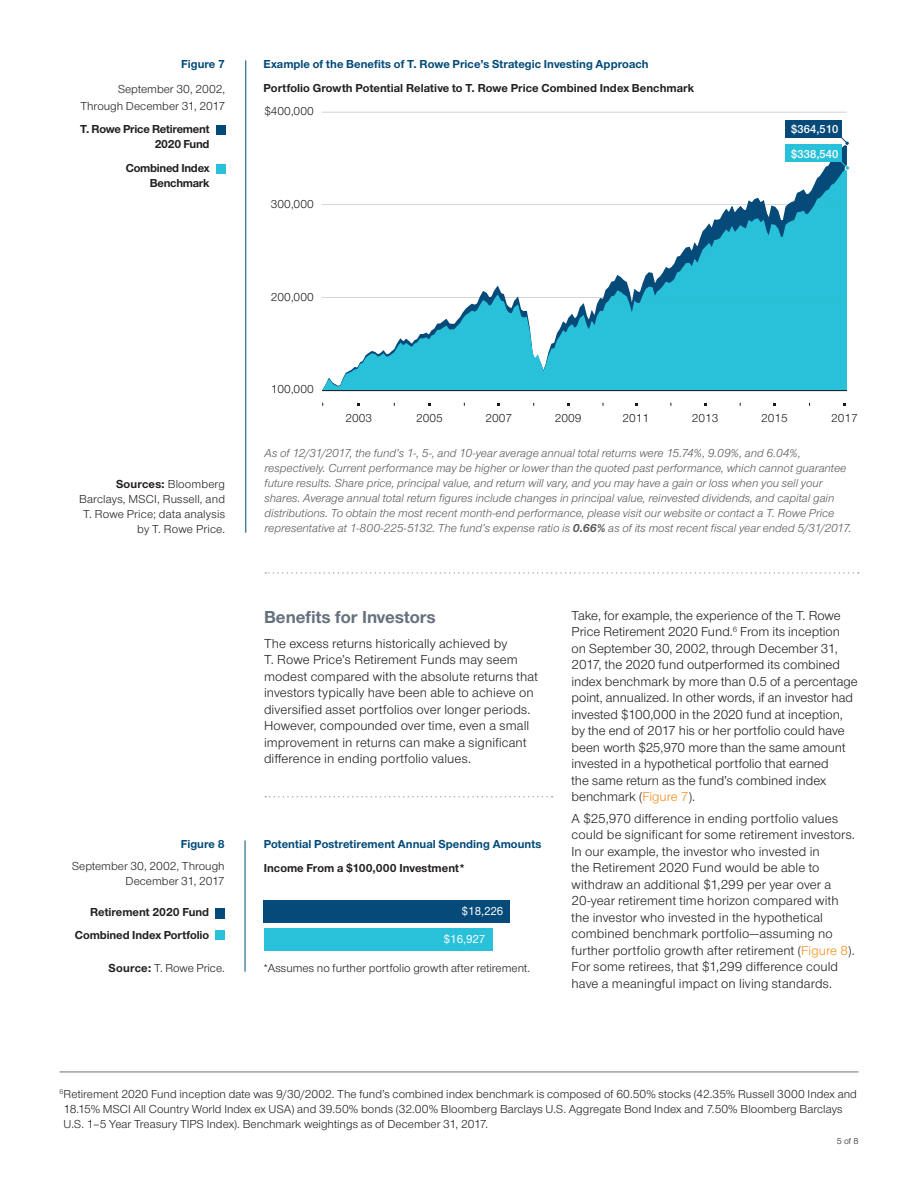
<style>
.page{position:relative;width:918px;height:1188px;background:#fff}
.page>*{position:absolute;margin:0;border:0;box-sizing:border-box;transform-origin:0 0}
.t1{font:700 18px "Nimbus Sans Novus";color:#65717f}
.t2{font:13.5px/16.5px "Nimbus Sans Novus";letter-spacing:.005em;color:#231f20}
.t3{font:italic 12px/15px "Nimbus Sans Novus";color:#57585a}
.t4{font:12px/15px "Nimbus Sans Novus";letter-spacing:.005em;color:#231f20;text-align:right}
.t5{font:700 12px/15px "Nimbus Sans Novus";letter-spacing:-.005em;color:#231f20;text-align:right}
.t6{font:700 12px "Nimbus Sans Novus";letter-spacing:.005em;color:#004a79}
.t7{font:700 12px/15px "Nimbus Sans Novus";letter-spacing:-.025em;color:#231f20;text-align:right}
.t8{font:600 12px/24.8px "Nimbus Sans Novus";letter-spacing:.01em;color:#fff}
.t9{font:500 12px "Nimbus Sans Novus";color:#fff}
.t10{font:11.85px "Nimbus Sans Novus";color:#1b1b19}
.t11{font:9px "Nimbus Sans Novus";color:#231f20}
.s1{font-weight:700}
.s2{color:#f68f1e}
</style>
<div class="page">
<svg style="left:322px;top:165px;width:525px;height:225px"></svg>
<hr style="left:322px;top:390px;width:525px;height:1px;background:#1b1b19">
<hr style="left:322px;top:297px;width:525px;height:1px;background:#cfd1d4">
<hr style="left:322px;top:204px;width:525px;height:1px;background:#cfd1d4">
<hr style="left:322px;top:112px;width:525px;height:1px;background:#cfd1d4">
<div style="left:785px;top:120px;width:56px;height:18px;background:#054a78"></div>
<svg style="left:839px;top:135px;width:11px;height:11px"></svg>
<div style="left:785px;top:145px;width:56px;height:17px;background:#29c0da"></div>
<svg style="left:839px;top:159px;width:10px;height:12px"></svg>
<svg style="left:265px;top:572px;width:594px;height:2px"></svg>
<div style="left:216px;top:125px;width:9px;height:10px;background:#004a79"></div>
<div style="left:216px;top:164px;width:9px;height:9px;background:#29c0da"></div>
<hr style="left:245px;top:60px;width:1px;height:473px;background:#004a79">
<hr style="left:60px;top:1072px;width:798px;height:1px;background:#65717f">
<svg style="left:265px;top:796px;width:288px;height:1px"></svg>
<hr style="left:245px;top:840px;width:1px;height:132px;background:#004a79">
<div style="left:216px;top:908px;width:9px;height:10px;background:#004a79"></div>
<div style="left:216px;top:931px;width:9px;height:9px;background:#29c0da"></div>
<div style="left:264px;top:900px;width:246px;height:22px;background:#054a78"></div>
<div style="left:264px;top:928px;width:228px;height:23px;background:#29c0da"></div>
<p class="t6" style="left:181px;top:56px;width:45px">Figure 7</p>
<p class="t4" style="left:80px;top:81px;width:146px;line-height:16.5px">September 30, 2002,<br>Through December 31, 2017</p>
<p class="t7" style="left:80px;top:121px;width:131px">T. Rowe Price Retirement<br>2020 Fund</p>
<p class="t5" style="left:126px;top:160px;width:85px">Combined Index<br>Benchmark</p>
<p class="t4" style="left:79px;top:476px;width:148px"><span class="s1">Sources:</span> Bloomberg<br>Barclays, MSCI, Russell, and<br>T. Rowe Price; data analysis by T. Rowe Price.</p>
<p class="t6" style="left:264px;top:56px;width:387px">Example of the Benefits of T. Rowe Price’s Strategic Investing Approach</p>
<p class="t5" style="left:264px;top:80px;width:432px">Portfolio Growth Potential Relative to T. Rowe Price Combined Index Benchmark</p>
<p class="t10" style="left:264px;top:104px;width:51px">$400,000</p>
<p class="t10" style="left:271px;top:196px;width:44px">300,000</p>
<p class="t10" style="left:271px;top:289px;width:44px">200,000</p>
<p class="t8" style="left:791px;top:116px;width:49px">$364,510 $338,540</p>
<p class="t10" style="left:271px;top:382px;width:44px">100,000</p>
<p class="t10" style="left:345px;top:411px;width:28px">2003</p>
<p class="t10" style="left:416px;top:411px;width:28px">2005</p>
<p class="t10" style="left:485px;top:411px;width:28px">2007</p>
<p class="t10" style="left:555px;top:411px;width:28px">2009</p>
<p class="t10" style="left:623px;top:411px;width:28px">2011</p>
<p class="t10" style="left:692px;top:411px;width:28px">2013</p>
<p class="t10" style="left:761px;top:411px;width:28px">2015</p>
<p class="t10" style="left:831px;top:411px;width:28px">2017</p>
<p class="t3" style="left:265px;top:445px;width:588px">As of 12/31/2017, the fundʼs 1-, 5-, and 10-year average annual total returns were 15.74%, 9.09%, and 6.04%, respectively. Current performance may be higher or lower than the quoted past performance, which cannot guarantee future results. Share price, principal value, and return will vary, and you may have a gain or loss when you sell your shares. Average annual total return figures include changes in principal value, reinvested dividends, and capital gain distributions. To obtain the most recent month-end performance, please visit our website or contact a T. Rowe Price representative at 1-800-225-5132. The fundʼs expense ratio is <span class="s1">0.66%</span> as of its most recent fiscal year ended 5/31/2017.</p>
<p class="t6" style="left:181px;top:836px;width:45px">Figure 8</p>
<p class="t4" style="left:72px;top:858px;width:154px">September 30, 2002, Through<br>December 31, 2017</p>
<h1 class="t1" style="left:264px;top:605px;width:173px">Benefits for Investors</h1>
<p class="t2" style="left:264px;top:635px;width:275px">The excess returns historically achieved by<br>T. Rowe Price’s Retirement Funds may seem modest compared with the absolute returns that investors typically have been able to achieve on diversified asset portfolios over longer periods.<br>However, compounded over time, even a small improvement in returns can make a significant difference in ending portfolio values.</p>
<p class="t6" style="left:264px;top:836px;width:279px">Potential Postretirement Annual Spending Amounts</p>
<p class="t5" style="left:264px;top:860px;width:203px">Income From a $100,000 Investment*</p>
<p class="t5" style="left:75px;top:900px;width:136px;line-height:23.5px">Retirement 2020 Fund<br>Combined Index Portfolio</p>
<p class="t9" style="left:462px;top:903px;width:43px">$18,226</p>
<p class="t9" style="left:444px;top:931px;width:43px">$16,927</p>
<p class="t4" style="left:109px;top:960px;width:118px"><span class="s1">Source:</span> T. Rowe Price.</p>
<p class="t4" style="left:262px;top:960px;width:269px">*Assumes no further portfolio growth after retirement.</p>
<p class="t2" style="left:572px;top:607px;width:288px">Take, for example, the experience of the T. Rowe Price Retirement 2020 Fund.<sup>6</sup> From its inception<br>on September 30, 2002, through December 31, 2017, the 2020 fund outperformed its combined index benchmark by more than 0.5 of a percentage point, annualized. In other words, if an investor had invested $100,000 in the 2020 fund at inception, by the end of 2017 his or her portfolio could have been worth $25,970 more than the same amount invested in a hypothetical portfolio that earned<br>the same return as the fund’s combined index benchmark (<span class="s2">Figure 7</span>).</p>
<p class="t2" style="left:572px;top:810px;width:285px">A $25,970 difference in ending portfolio values could be significant for some retirement investors.<br>In our example, the investor who invested in<br>the Retirement 2020 Fund would be able to withdraw an additional $1,299 per year over a 20-year retirement time horizon compared with the investor who invested in the hypothetical combined benchmark portfolio—assuming no further portfolio growth after retirement (<span class="s2">Figure 8</span>).<br>For some retirees, that $1,299 difference could have a meaningful impact on living standards.</p>
<p class="t4" style="left:64px;top:1086px;width:795px;text-align:left;text-indent:-4px"><sup>6</sup>Retirement 2020 Fund inception date was 9/30/2002. The fund’s combined index benchmark is composed of 60.50% stocks (42.35% Russell 3000 Index and<br>18.15% MSCI All Country World Index ex USA) and 39.50% bonds (32.00% Bloomberg Barclays U.S. Aggregate Bond Index and 7.50% Bloomberg Barclays<br>U.S. 1–5 Year Treasury TIPS Index). Benchmark weightings as of December 31, 2017.</p>
<p class="t11" style="left:837px;top:1135px;width:23px">5 of 8</p>
</div>
